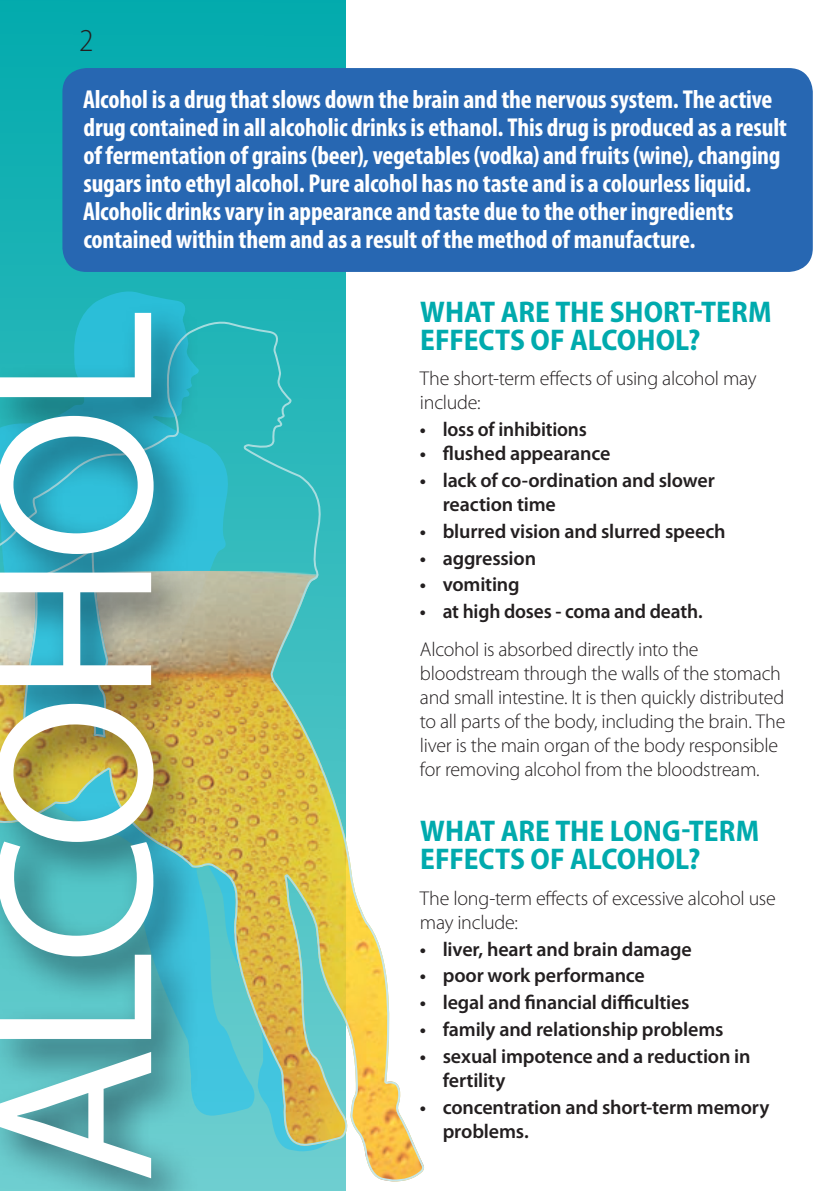
<style>
.page{position:relative;width:840px;height:1191px;background:#fff}
.page>*{position:absolute;margin:0;border:0;box-sizing:border-box;transform-origin:0 0}
.t1{font:224px "Myriad Pro";letter-spacing:-.035em;color:#fff}
.t2{font:300 semi-condensed 32px "Myriad Pro";color:#231f20}
.t3{font:700 semi-condensed 30px/28px "Myriad Pro";color:#00aaad}
.t4{font:700 condensed 26px/28px "Myriad Pro";letter-spacing:-.01em;color:#fff}
.t5{font:600 20px/24px "Myriad Pro";letter-spacing:-.01em;color:#231f20}
.t6{font:300 20px/24px "Myriad Pro";letter-spacing:-.015em;color:#231f20}
</style>
<div class="page">
<svg style="left:0;top:0;width:346px;height:1191px;background:#0faeb1"></svg>
<div style="left:0;top:289px;width:332px;height:31px;background:#1eb4b6"></div>
<svg style="left:201px;top:320px;width:222px;height:863px"></svg>
<div style="left:62px;top:68px;width:750px;height:204px;background:#2767b2;border-radius:24px"></div>
<div style="left:0;top:299px;width:201px;height:892px;background:#000110;opacity:.55"></div>
<p class="t2" style="left:79px;top:23px;width:16px">2</p>
<p class="t4" style="left:83px;top:86px;width:705px">Alcohol is a drug that slows down the brain and the nervous system. The active drug contained in all alcoholic drinks is ethanol. This drug is produced as a result of fermentation of grains (beer), vegetables (vodka) and fruits (wine), changing sugars into ethyl alcohol. Pure alcohol has no taste and is a colourless liquid.<br>Alcoholic drinks vary in appearance and taste due to the other ingredients contained within them and as a result of the method of manufacture.</p>
<h1 class="t1" style="left:-46px;top:1183px;width:877px;rotate:-90deg">ALCOHOL</h1>
<p class="t3" style="left:420px;top:298px;width:352px">WHAT ARE THE SHORT-TERM<br>EFFECTS OF ALCOHOL?</p>
<p class="t6" style="left:420px;top:367px;width:338px">The short-term effects of using alcohol may include:</p>
<p class="t5" style="left:420px;top:417px;width:168px">• loss of inhibitions</p>
<p class="t5" style="left:420px;top:441px;width:192px">• flushed appearance</p>
<p class="t5" style="left:442px;top:468px;width:273px;text-indent:-23px">• lack of co-ordination and slower reaction time</p>
<p class="t5" style="left:420px;top:519px;width:307px">• blurred vision and slurred speech</p>
<p class="t5" style="left:420px;top:546px;width:118px">• aggression</p>
<p class="t5" style="left:420px;top:573px;width:101px">• vomiting</p>
<p class="t5" style="left:420px;top:600px;width:284px">• at high doses - coma and death.</p>
<p class="t6" style="left:420px;top:638px;width:366px">Alcohol is absorbed directly into the bloodstream through the walls of the stomach and small intestine. It is then quickly distributed to all parts of the body, including the brain. The liver is the main organ of the body responsible for removing alcohol from the bloodstream.</p>
<p class="t3" style="left:420px;top:817px;width:340px">WHAT ARE THE LONG-TERM<br>EFFECTS OF ALCOHOL?</p>
<p class="t6" style="left:420px;top:886px;width:357px">The long-term effects of excessive alcohol use may include:</p>
<p class="t5" style="left:420px;top:937px;width:273px">• liver, heart and brain damage</p>
<p class="t5" style="left:420px;top:964px;width:226px">• poor work performance</p>
<p class="t5" style="left:420px;top:990px;width:271px">• legal and financial difficulties</p>
<p class="t5" style="left:420px;top:1017px;width:305px">• family and relationship problems</p>
<p class="t5" style="left:442px;top:1044px;width:309px;text-indent:-23px">• sexual impotence and a reduction in fertility</p>
<p class="t5" style="left:442px;top:1095px;width:328px;text-indent:-23px">• concentration and short-term memory problems.</p>
</div>
